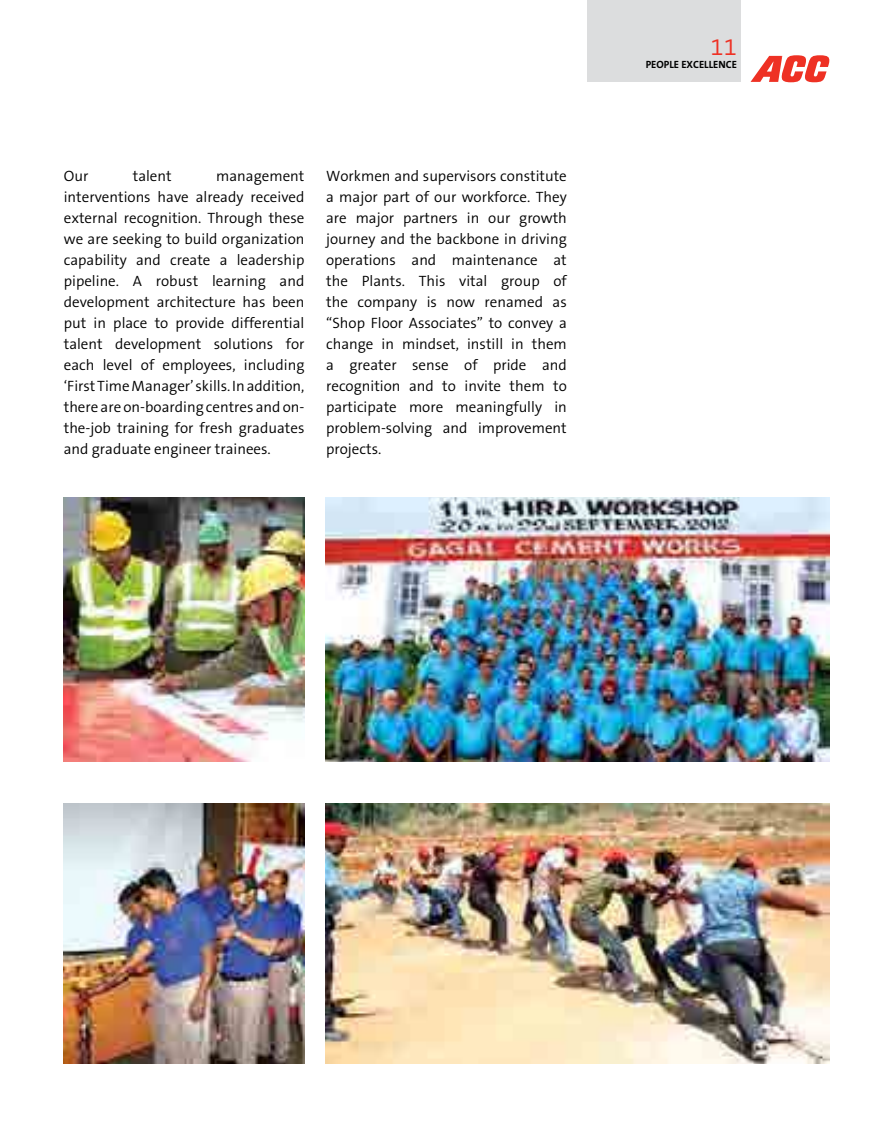
<style>
.page{position:relative;width:893px;height:1127px;background:#fff}
.page>*{position:absolute;margin:0;border:0;box-sizing:border-box;transform-origin:0 0}
.t1{font:300 24px "The Sans B4";color:#ee3124}
.t2{font:300 15px/21px "The Sans B4";color:#000;text-align:justify}
.t3{font:700 10.5px "The Sans B7";color:#000}
</style>
<div class="page">
<div style="left:588px;top:0;width:153px;height:81px;background:#dcddde"></div>
<svg style="left:750px;top:55px;width:79px;height:27px"></svg>
<img style="left:326px;top:497px;width:503px;height:265px">
<img style="left:64px;top:803px;width:240px;height:260px">
<img style="left:64px;top:497px;width:240px;height:265px">
<img style="left:326px;top:803px;width:503px;height:260px">
<p class="t2" style="left:64px;top:167px;width:242px;text-indent:152px">management interventions have already received external recognition. Through these we are seeking to build organization capability and create a leadership pipeline. A robust learning and development architecture has been put in place to provide differential talent development solutions for each level of employees, including ‘First Time Manager’ skills. In addition, there are on-boarding centres and on&shy;the-job training for fresh graduates and graduate engineer trainees.</p>
<p class="t2" style="left:326px;top:167px;width:242px">Workmen and supervisors constitute a major part of our workforce. They are major partners in our growth journey and the backbone in driving operations and maintenance at the Plants. This vital group of the company is now renamed as “Shop Floor Associates” to convey a change in mindset, instill in them a greater sense of pride and recognition and to invite them to participate more meaningfully in problem-solving and improvement projects.</p>
<p class="t2" style="left:64px;top:167px;width:26px">Our</p>
<p class="t2" style="left:133px;top:167px;width:40px">talent</p>
<h1 class="t1" style="left:710px;top:34px;width:28px">11</h1>
<p class="t3" style="left:646px;top:59px;width:12px">PEOPLE</p>
<p class="t3" style="left:681px;top:59px;width:12px">EXCELLENCE</p>
</div>
